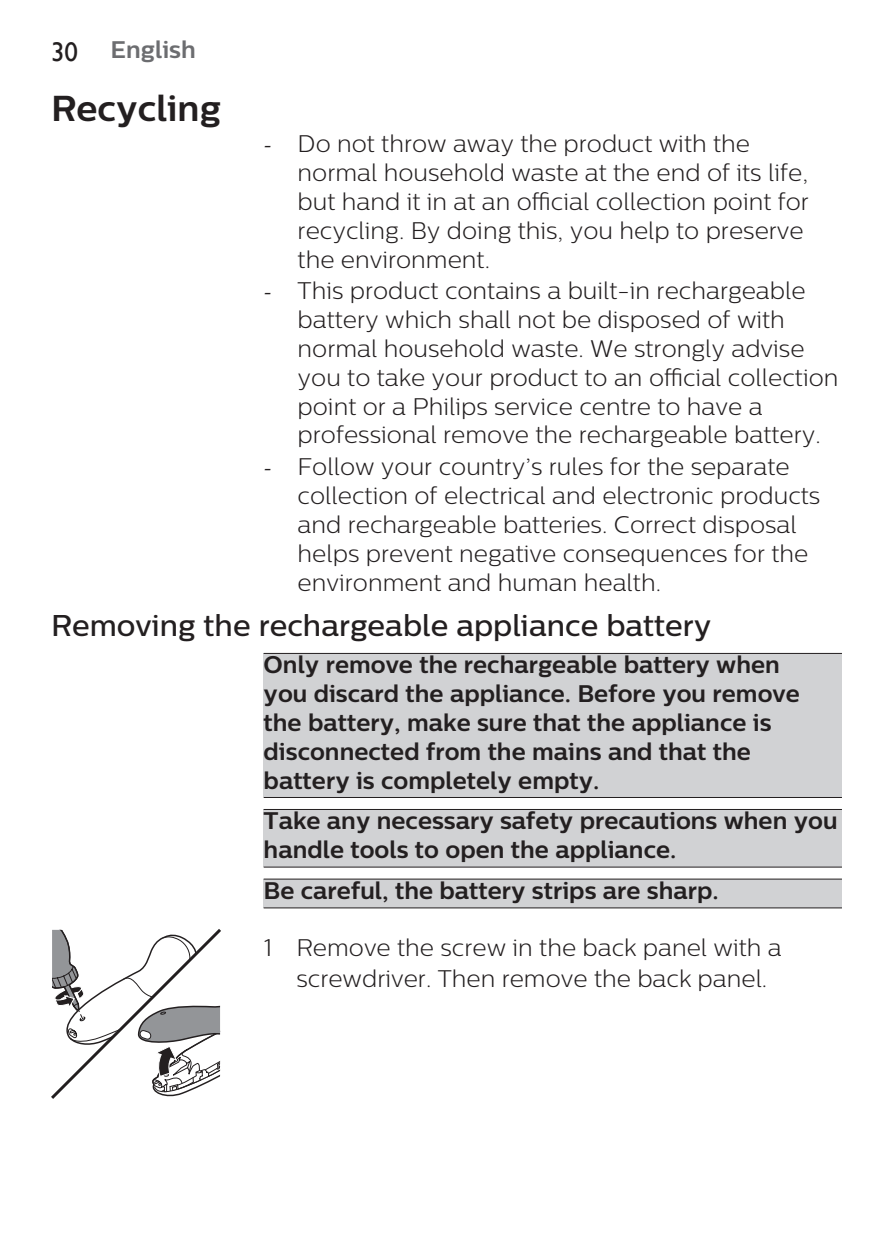
<style>
.page{position:relative;width:893px;height:1259px;background:#fff}
.page>*{position:absolute;margin:0;border:0;box-sizing:border-box;transform-origin:0 0}
.t1{font:700 36px "Centrale Sans";color:#231f20}
.t2{font:500 30px "Centrale Sans";color:#231f20}
.t3{font:300 24px/28.8px "Centrale Sans";color:#231f20}
.t4{font:700 24px/28.8px "Centrale Sans";color:#231f20}
.t5{font:700 24px "Centrale Sans";color:#6c6d70}
.s1{font-family:"Gill Sans Alt One WGL";font-weight:400;font-size:27px;color:#231f20}
.s2{font-family:"Minion Pro";font-weight:400}
</style>
<div class="page">
<div style="left:264px;top:653px;width:578px;height:144px;background:#d1d2d4"></div>
<hr style="left:264px;top:653px;width:578px;height:1px;background:#231f20">
<hr style="left:264px;top:797px;width:578px;height:1px;background:#231f20">
<div style="left:264px;top:809px;width:578px;height:57px;background:#d1d2d4"></div>
<hr style="left:264px;top:809px;width:578px;height:1px;background:#231f20">
<hr style="left:264px;top:866px;width:578px;height:1px;background:#231f20">
<div style="left:264px;top:879px;width:578px;height:28px;background:#d1d2d4"></div>
<hr style="left:264px;top:878px;width:578px;height:1px;background:#231f20">
<hr style="left:264px;top:907px;width:578px;height:1px;background:#231f20">
<svg style="left:51px;top:929px;width:170px;height:170px"></svg>
<p class="t5" style="left:51px;top:35px;width:146px"><span class="s1">30</span> English</p>
<h1 class="t1" style="left:51px;top:86px;width:171px">Recycling</h1>
<p class="t3" style="left:298px;top:129px;width:513px;text-indent:-34px"><span class="s2">-</span> Do not throw away the product with the normal household waste at the end of its life, but hand it in at an official collection point for recycling. By doing this, you help to preserve the environment.</p>
<p class="t3" style="left:298px;top:276px;width:542px;text-indent:-34px"><span class="s2">-</span> This product contains a built-in rechargeable battery which shall not be disposed of with normal household waste. We strongly advise you to take your product to an official collection point or a Philips service centre to have a professional remove the rechargeable battery.</p>
<p class="t3" style="left:298px;top:452px;width:524px;text-indent:-34px"><span class="s2">-</span> Follow your country’s rules for the separate collection of electrical and electronic products and rechargeable batteries. Correct disposal helps prevent negative consequences for the environment and human health.</p>
<p class="t2" style="left:51px;top:607px;width:662px">Removing the rechargeable appliance battery</p>
<p class="t4" style="left:264px;top:650px;width:538px">Only remove the rechargeable battery when you discard the appliance. Before you remove the battery, make sure that the appliance is disconnected from the mains and that the battery is completely empty.</p>
<p class="t4" style="left:264px;top:806px;width:575px">Take any necessary safety precautions when you handle tools to open the appliance.</p>
<p class="t4" style="left:264px;top:875px;width:457px">Be careful, the battery strips are sharp.</p>
<p class="t3" style="left:296px;top:931px;width:487px;line-height:31.2px;text-indent:-33px">1 Remove the screw in the back panel with a screwdriver. Then remove the back panel.</p>
</div>
